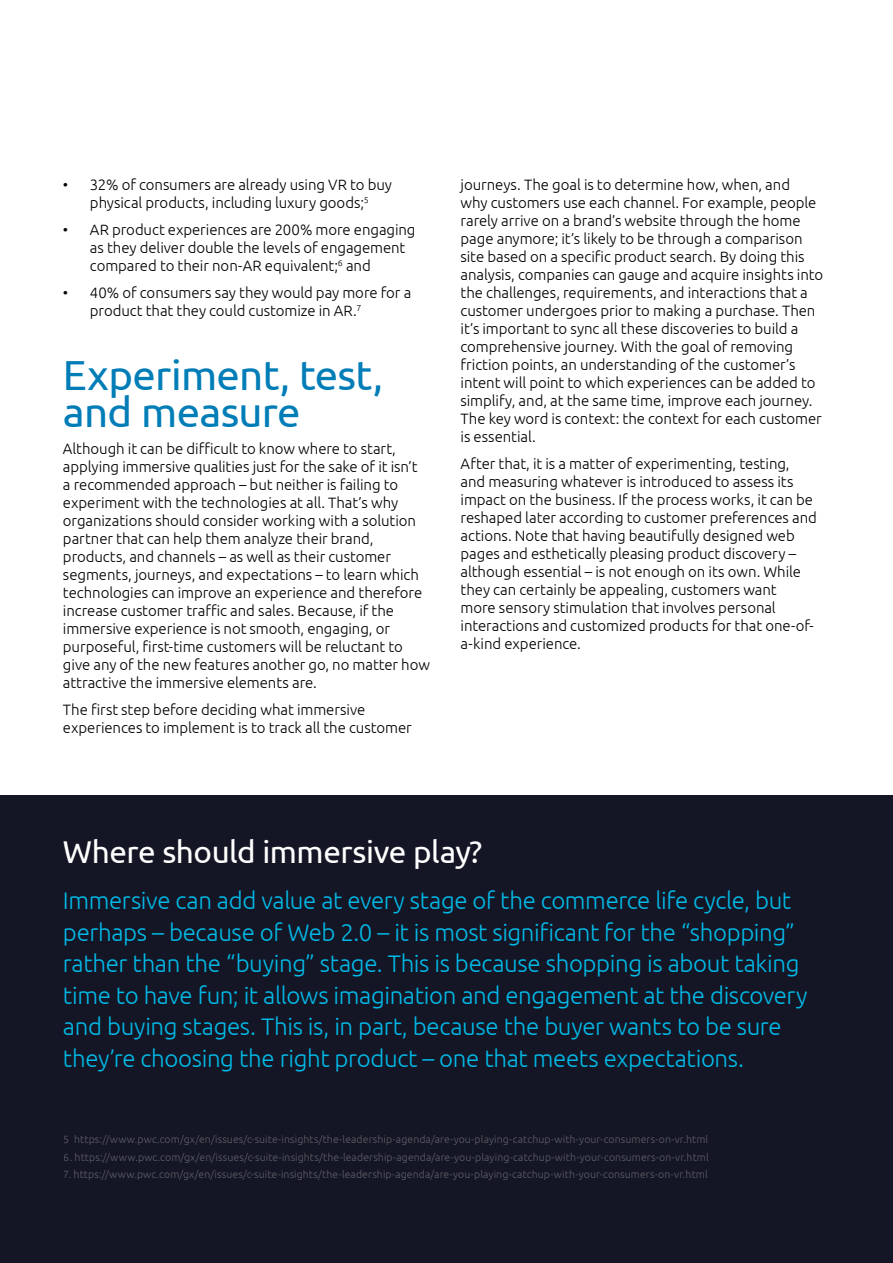
<style>
.page{position:relative;width:893px;height:1263px;background:#fff}
.page>*{position:absolute;margin:0;border:0;box-sizing:border-box;transform-origin:0 0}
.t1{font:42px/37.5px "Ubuntu";letter-spacing:-.015em;color:#007db7}
.t2{font:31.5px "Ubuntu";letter-spacing:-.015em;color:#fff}
.t3{font:300 24px/31.5px "Ubuntu";letter-spacing:-.015em;color:#00b9e7}
.t4{font:300 15px/18px "Ubuntu";letter-spacing:-.005em;color:#000}
.t5{font:300 10.5px "Ubuntu";letter-spacing:.01em;color:#808285}
</style>
<div class="page">
<div style="left:0;top:795px;width:893px;height:468px;background:#151625"></div>
<p class="t4" style="left:63px;top:176px;width:331px;text-align:center">• 32% of consumers are already using VR to buy physical products, including luxury goods;<sup>5</sup></p>
<p class="t4" style="left:90px;top:221px;width:327px;text-indent:-27px">• AR product experiences are 200% more engaging as they deliver double the levels of engagement compared to their non-AR equivalent;<sup>6</sup> and</p>
<p class="t4" style="left:90px;top:284px;width:323px;text-indent:-27px">• 40% of consumers say they would pay more for a product that they could customize in AR.<sup>7</sup></p>
<h1 class="t1" style="left:63px;top:355px;width:322px">Experiment, test, and measure</h1>
<p class="t4" style="left:63px;top:440px;width:368px">Although it can be difficult to know where to start, applying immersive qualities just for the sake of it isn’t<br>a recommended approach – but neither is failing to experiment with the technologies at all. That’s why organizations should consider working with a solution partner that can help them analyze their brand, products, and channels – as well as their customer segments, journeys, and expectations – to learn which technologies can improve an experience and therefore increase customer traffic and sales. Because, if the immersive experience is not smooth, engaging, or purposeful, first-time customers will be reluctant to give any of the new features another go, no matter how attractive the immersive elements are.</p>
<p class="t4" style="left:63px;top:701px;width:350px">The first step before deciding what immersive experiences to implement is to track all the customer</p>
<p class="t4" style="left:461px;top:176px;width:364px">journeys. The goal is to determine how, when, and<br>why customers use each channel. For example, people rarely arrive on a brand’s website through the home page anymore; it’s likely to be through a comparison site based on a specific product search. By doing this analysis, companies can gauge and acquire insights into the challenges, requirements, and interactions that a customer undergoes prior to making a purchase. Then it’s important to sync all these discoveries to build a comprehensive journey. With the goal of removing friction points, an understanding of the customer’s intent will point to which experiences can be added to simplify, and, at the same time, improve each journey.<br>The key word is context: the context for each customer is essential.</p>
<p class="t4" style="left:461px;top:455px;width:358px">After that, it is a matter of experimenting, testing, and measuring whatever is introduced to assess its impact on the business. If the process works, it can be reshaped later according to customer preferences and actions. Note that having beautifully designed web pages and esthetically pleasing product discovery – although essential – is not enough on its own. While they can certainly be appealing, customers want<br>more sensory stimulation that involves personal interactions and customized products for that one-of&shy;a-kind experience.</p>
<h2 class="t2" style="left:63px;top:833px;width:421px">Where should immersive play?</h2>
<p class="t3" style="left:63px;top:884px;width:746px">Immersive can add value at every stage of the commerce life cycle, but perhaps – because of Web 2.0 – it is most significant for the “shopping” rather than the “buying” stage. This is because shopping is about taking time to have fun; it allows imagination and engagement at the discovery and buying stages. This is, in part, because the buyer wants to be sure they’re choosing the right product – one that meets expectations.</p>
<p class="t5" style="left:64px;top:1133px;width:646px">5 https://www.pwc.com/gx/en/issues/c-suite-insights/the-leadership-agenda/are-you-playing-catchup-with-your-consumers-on-vr.html</p>
<p class="t5" style="left:64px;top:1150px;width:646px">6. https://www.pwc.com/gx/en/issues/c-suite-insights/the-leadership-agenda/are-you-playing-catchup-with-your-consumers-on-vr.html</p>
<p class="t5" style="left:64px;top:1168px;width:645px">7. https://www.pwc.com/gx/en/issues/c-suite-insights/the-leadership-agenda/are-you-playing-catchup-with-your-consumers-on-vr.html</p>
</div>
